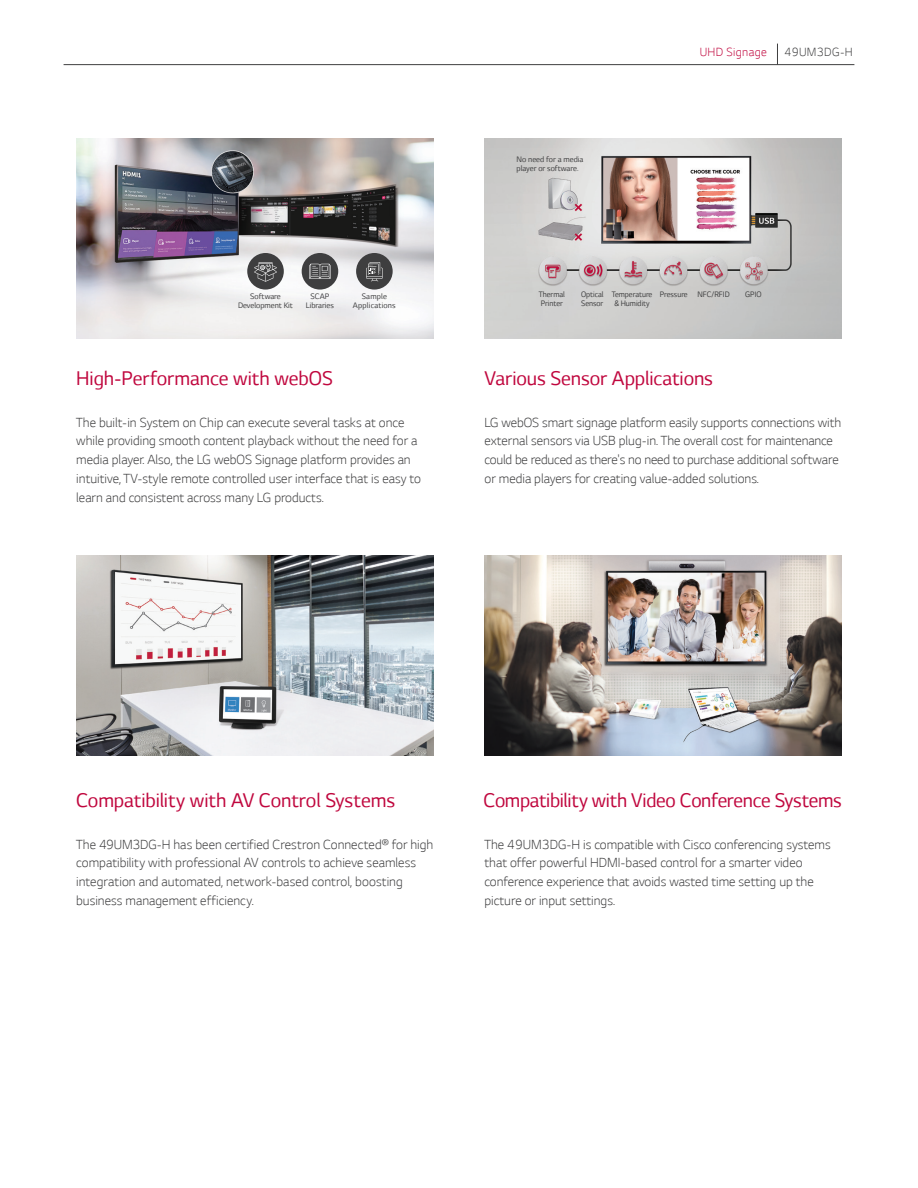
<style>
.page{position:relative;width:918px;height:1188px;background:#fff}
.page>*{position:absolute;margin:0;border:0;box-sizing:border-box;transform-origin:0 0}
.t1{font:22.5px "LG Smart";letter-spacing:-.005em;color:#c0073e}
.t2{font:300 15px/18.8px "LG Smart";color:#3e3e3f}
.t3{font:300 13.5px "LG Smart";letter-spacing:.025em;color:#c0073e}
.t4{font:300 13.5px "LG Smart";letter-spacing:.025em;color:#3e3e3f}
.t5{font:9px/9px "LG Smart";color:#3e3e3f}
.t6{font:9px "LG Smart";letter-spacing:.02em;color:#3e3e3f}
</style>
<div class="page">
<hr style="left:64px;top:64px;width:790px;height:1px;background:#3e3e3f">
<img style="left:76px;top:138px;width:357px;height:200px">
<div style="left:302px;top:253px;width:36px;height:37px;background:#3e3e3f;border-radius:50%"></div>
<svg style="left:309px;top:264px;width:22px;height:15px"></svg>
<div style="left:247px;top:253px;width:37px;height:37px;background:#3e3e3f;border-radius:50%"></div>
<svg style="left:254px;top:262px;width:23px;height:20px"></svg>
<div style="left:356px;top:253px;width:37px;height:37px;background:#3e3e3f;border-radius:50%"></div>
<svg style="left:366px;top:262px;width:17px;height:20px"></svg>
<img style="left:485px;top:138px;width:357px;height:200px">
<img style="left:485px;top:556px;width:357px;height:200px">
<img style="left:76px;top:556px;width:357px;height:200px">
<svg style="left:777px;top:44px;width:1px;height:20px"></svg>
<p class="t3" style="left:700px;top:45px;width:69px">UHD Signage</p>
<p class="t4" style="left:784px;top:45px;width:70px">49UM3DG-H</p>
<p class="t5" style="left:517px;top:155px;width:68px">No need for a media player or software.</p>
<p class="t5" style="left:250px;top:292px;width:32px">Software</p>
<p class="t5" style="left:238px;top:301px;width:56px">Development Kit</p>
<p class="t5" style="left:311px;top:292px;width:20px">SCAP</p>
<p class="t5" style="left:306px;top:301px;width:29px">Libraries</p>
<p class="t5" style="left:362px;top:292px;width:27px">Sample</p>
<p class="t6" style="left:353px;top:300px;width:44px">Applications</p>
<p class="t5" style="left:539px;top:290px;width:28px">Thermal</p>
<p class="t5" style="left:660px;top:290px;width:29px">Pressure</p>
<p class="t5" style="left:697px;top:290px;width:34px">NFC/RFID</p>
<p class="t5" style="left:745px;top:290px;width:18px">GPIO</p>
<p class="t5" style="left:541px;top:299px;width:24px">Printer</p>
<p class="t5" style="left:581px;top:290px;width:24px">Optical</p>
<p class="t5" style="left:581px;top:299px;width:24px">Sensor</p>
<p class="t5" style="left:612px;top:290px;width:42px">Temperature</p>
<p class="t5" style="left:614px;top:299px;width:37px">&amp; Humidity</p>
<p class="t1" style="left:76px;top:366px;width:258px">High-Performance with webOS</p>
<p class="t2" style="left:76px;top:413px;width:346px">The built-in System on Chip can execute several tasks at once while providing smooth content playback without the need for a media player. Also, the LG webOS Signage platform provides an intuitive, TV-style remote controlled user interface that is easy to learn and consistent across many LG products.</p>
<p class="t1" style="left:485px;top:366px;width:230px">Various Sensor Applications</p>
<p class="t2" style="left:485px;top:413px;width:358px">LG webOS smart signage platform easily supports connections with external sensors via USB plug-in. The overall cost for maintenance could be reduced as there's no need to purchase additional software or media players for creating value-added solutions.</p>
<p class="t1" style="left:76px;top:788px;width:320px">Compatibility with AV Control Systems</p>
<p class="t1" style="left:484px;top:788px;width:360px">Compatibility with Video Conference Systems</p>
<p class="t2" style="left:485px;top:835px;width:348px">The 49UM3DG-H is compatible with Cisco conferencing systems that offer powerful HDMI-based control for a smarter video conference experience that avoids wasted time setting up the picture or input settings.</p>
<p class="t2" style="left:76px;top:835px;width:359px">The 49UM3DG-H has been certified Crestron Connected® for high compatibility with professional AV controls to achieve seamless integration and automated, network-based control, boosting business management efficiency.</p>
</div>
